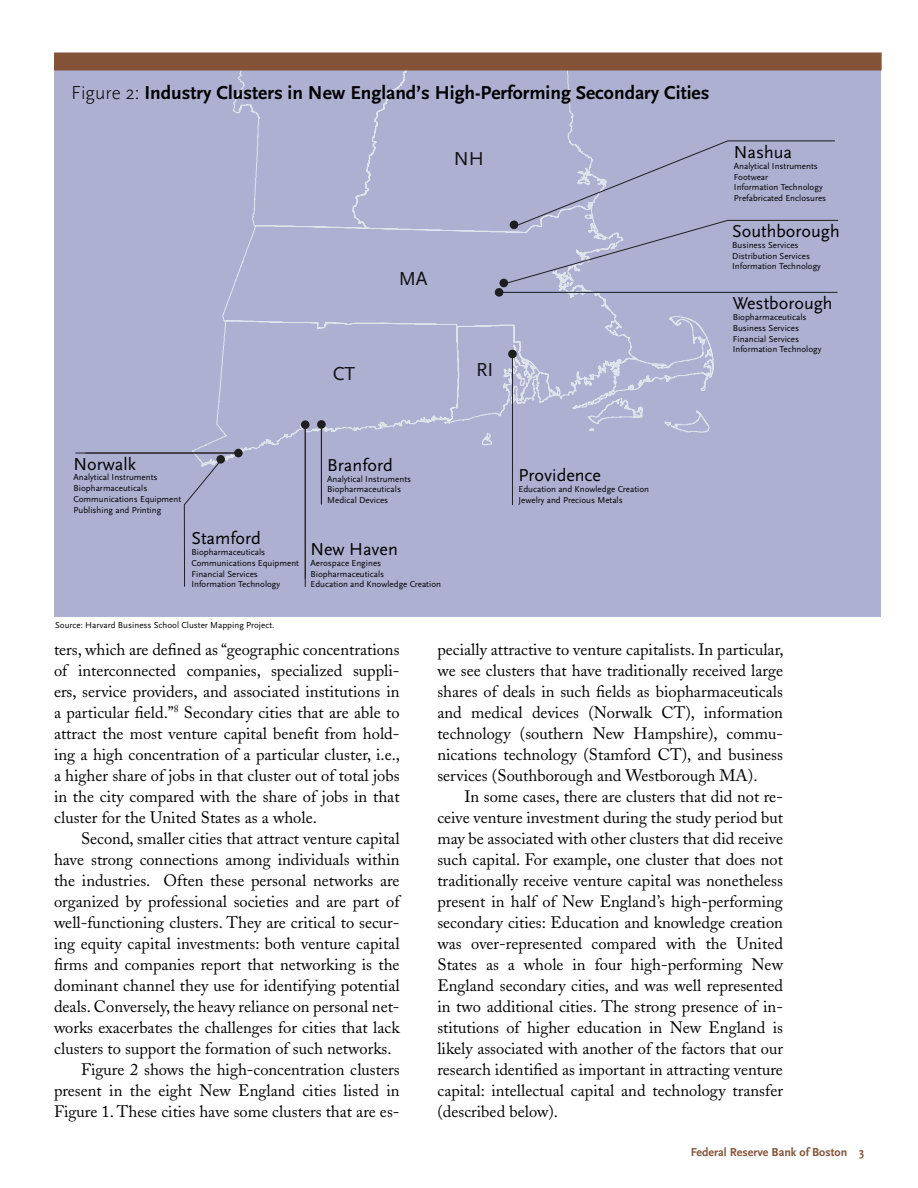
<style>
.page{position:relative;width:918px;height:1188px;background:#fff}
.page>*{position:absolute;margin:0;border:0;box-sizing:border-box;transform-origin:0 0}
.t1{font:19.65px "Scala Sans";color:#121114}
.t2{font:700 19.5px "Scala Sans";color:#000}
.t3{font:18px "Scala Sans";color:#000}
.t4{font:16.5px/21px "Adobe Caslon";color:#000;text-align:justify}
.t5{font:700 12px "Scala Sans";color:#835338}
.t6{font:9px/10.8px "Scala Sans";color:#000}
.s1{font-weight:300}
</style>
<div class="page">
<div style="left:54px;top:70px;width:828px;height:547px;background:#adb0d1"></div>
<div style="left:191px;top:70px;width:524px;height:398px;background:#adb0d1"></div>
<div style="left:75px;top:453px;width:164px;height:134px;background:#adb0d1"></div>
<hr style="left:305px;top:429px;width:1px;height:158px;background:#211f25">
<hr style="left:321px;top:428px;width:1px;height:76px;background:#211f25">
<hr style="left:512px;top:351px;width:1px;height:154px;background:#211f25">
<div style="left:502px;top:140px;width:337px;height:153px;background:#adb0d1"></div>
<div style="left:495px;top:288px;width:8px;height:9px;background:#1e1e21;border-radius:50%"></div>
<div style="left:499px;top:279px;width:9px;height:8px;background:#1e1e21;border-radius:50%"></div>
<div style="left:508px;top:350px;width:9px;height:8px;background:#1e1e21;border-radius:50%"></div>
<div style="left:216px;top:455px;width:9px;height:9px;background:#1e1e21;border-radius:50%"></div>
<div style="left:301px;top:420px;width:9px;height:9px;background:#1e1e21;border-radius:50%"></div>
<div style="left:317px;top:420px;width:9px;height:9px;background:#1e1e21;border-radius:50%"></div>
<div style="left:234px;top:449px;width:9px;height:8px;background:#1e1e21;border-radius:50%"></div>
<div style="left:54px;top:52px;width:828px;height:18px;background:#835338"></div>
<p class="t2" style="left:71px;top:82px;width:640px"><span class="s1">Figure 2:</span> Industry Clusters in New England’s High-Performing Secondary Cities</p>
<p class="t1" style="left:454px;top:148px;width:32px">NH</p>
<p class="t1" style="left:399px;top:268px;width:30px">MA</p>
<p class="t1" style="left:333px;top:363px;width:24px">CT</p>
<p class="t1" style="left:476px;top:359px;width:19px">RI</p>
<p class="t3" style="left:734px;top:142px;width:60px">Nashua</p>
<p class="t6" style="left:734px;top:161px;width:94px">Analytical Instruments<br>Footwear<br>Information Technology<br>Prefabricated Enclosures</p>
<p class="t3" style="left:732px;top:221px;width:109px">Southborough</p>
<p class="t6" style="left:732px;top:240px;width:90px">Business Services<br>Distribution Services<br>Information Technology</p>
<p class="t3" style="left:733px;top:294px;width:101px">Westborough</p>
<p class="t6" style="left:733px;top:312px;width:90px">Biopharmaceuticals<br>Business Services<br>Financial Services<br>Information Technology</p>
<p class="t3" style="left:74px;top:454px;width:64px">Norwalk</p>
<p class="t6" style="left:74px;top:472px;width:109px">Analytical Instruments<br>Biopharmaceuticals<br>Communications Equipment<br>Publishing and Printing</p>
<p class="t3" style="left:191px;top:528px;width:71px">Stamford</p>
<p class="t6" style="left:191px;top:547px;width:109px">Biopharmaceuticals<br>Communications Equipment<br>Financial Services<br>Information Technology</p>
<p class="t3" style="left:327px;top:455px;width:67px">Branford</p>
<p class="t6" style="left:327px;top:473px;width:85px">Analytical Instruments<br>Biopharmaceuticals<br>Medical Devices</p>
<p class="t3" style="left:310px;top:539px;width:89px">New Haven</p>
<p class="t6" style="left:310px;top:558px;width:132px">Aerospace Engines<br>Biopharmaceuticals<br>Education and Knowledge Creation</p>
<p class="t6" style="left:55px;top:620px;width:221px">Source: Harvard Business School Cluster Mapping Project.</p>
<p class="t3" style="left:519px;top:466px;width:84px">Providence</p>
<p class="t6" style="left:519px;top:484px;width:132px">Education and Knowledge Creation<br>Jewelry and Precious Metals</p>
<p class="t4" style="left:54px;top:639px;width:348px">ters, which are defined as “geographic concentrations of interconnected companies, specialized suppli&shy;ers, service providers, and associated institutions in a particular field.”<sup>8</sup> Secondary cities that are able to attract the most venture capital benefit from hold&shy;ing a high concentration of a particular cluster, i.e., a higher share of jobs in that cluster out of total jobs in the city compared with the share of jobs in that cluster for the United States as a whole.</p>
<p class="t4" style="left:81px;top:828px;width:320px">Second, smaller cities that attract venture capital</p>
<p class="t4" style="left:54px;top:849px;width:347px">have strong connections among individuals within</p>
<p class="t4" style="left:54px;top:870px;width:347px">the industries. Often these personal networks are</p>
<p class="t4" style="left:54px;top:891px;width:347px">organized by professional societies and are part of</p>
<p class="t4" style="left:54px;top:912px;width:347px">well-functioning clusters. They are critical to secur-</p>
<p class="t4" style="left:54px;top:933px;width:347px">ing equity capital investments: both venture capital</p>
<p class="t4" style="left:54px;top:954px;width:347px">firms and companies report that networking is the</p>
<p class="t4" style="left:54px;top:975px;width:347px">dominant channel they use for identifying potential</p>
<p class="t4" style="left:54px;top:996px;width:347px">deals. Conversely, the heavy reliance on personal net-</p>
<p class="t4" style="left:54px;top:1017px;width:347px">works exacerbates the challenges for cities that lack</p>
<p class="t4" style="left:54px;top:1038px;width:339px">clusters to support the formation of such networks.</p>
<p class="t4" style="left:81px;top:1059px;width:320px">Figure 2 shows the high-concentration clusters</p>
<p class="t4" style="left:54px;top:1080px;width:347px">present in the eight New England cities listed in</p>
<p class="t4" style="left:54px;top:1101px;width:347px">Figure 1. These cities have some clusters that are es-</p>
<p class="t4" style="left:437px;top:639px;width:348px">pecially attractive to venture capitalists. In particular, we see clusters that have traditionally received large shares of deals in such fields as biopharmaceuticals and medical devices (Norwalk CT), information technology (southern New Hampshire), commu&shy;nications technology (Stamford CT), and business services (Southborough and Westborough MA).</p>
<p class="t4" style="left:437px;top:786px;width:347px;text-indent:27px">In some cases, there are clusters that did not re&shy;ceive venture investment during the study period but may be associated with other clusters that did receive such capital. For example, one cluster that does not traditionally receive venture capital was nonetheless present in half of New England’s high-performing secondary cities: Education and knowledge creation was over-represented compared with the United States as a whole in four high-performing New England secondary cities, and was well represented in two additional cities. The strong presence of in&shy;stitutions of higher education in New England is likely associated with another of the factors that our research identified as important in attracting venture capital: intellectual capital and technology transfer (described below).</p>
<p class="t5" style="left:691px;top:1146px;width:158px">Federal Reserve Bank of Boston</p>
</div>
